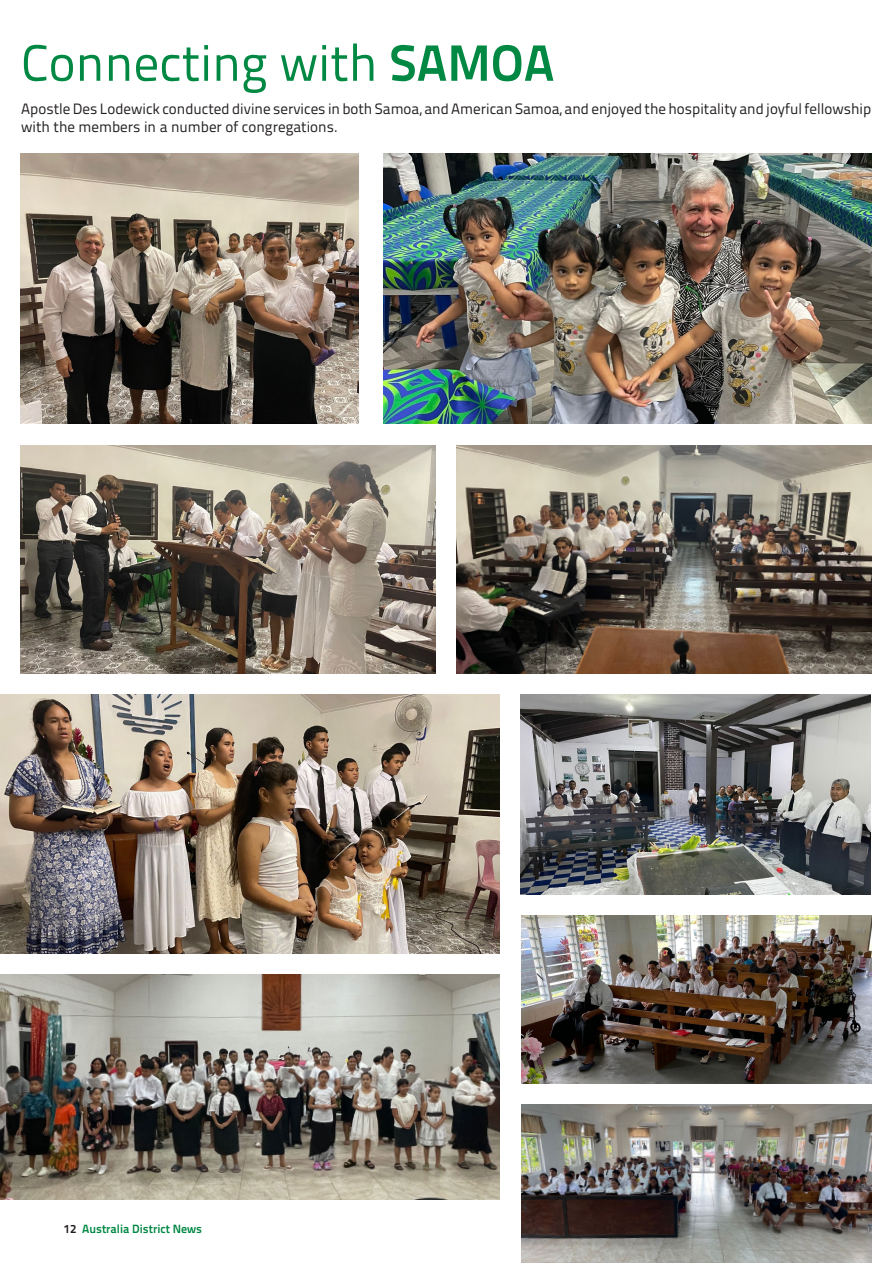
<style>
.page{position:relative;width:893px;height:1263px;background:#fff}
.page>*{position:absolute;margin:0;border:0;box-sizing:border-box;transform-origin:0 0}
.t1{font:51px "Titillium Text 22 L";color:#018843}
.Body_Text{font:15px/18px "Titillium Text 22 L";color:#231f20}
.Label_Left{font:700 12px "Titillium Text 22 L";color:#018843}
.s1{font-weight:700}
.s2{color:#231f20}
</style>
<div class="page">
<img style="left:21px;top:445px;width:414px;height:228px">
<img style="left:383px;top:153px;width:488px;height:271px">
<img style="left:21px;top:153px;width:338px;height:271px">
<img style="left:456px;top:445px;width:415px;height:228px">
<img style="left:0;top:974px;width:500px;height:225px">
<img style="left:521px;top:1104px;width:351px;height:158px">
<img style="left:521px;top:694px;width:350px;height:200px">
<img style="left:0;top:694px;width:500px;height:259px">
<img style="left:521px;top:915px;width:351px;height:168px">
<p class="t1" style="left:21px;top:25px;width:535px">Connecting with <span class="s1">SAMOA</span></p>
<p class="Body_Text" style="left:21px;top:99px;width:851px">Apostle Des Lodewick conducted divine services in both Samoa, and American Samoa, and enjoyed the hospitality and joyful fellowship with the members in a number of congregations.</p>
<p class="Label_Left" style="left:64px;top:1220px;width:140px"><span class="s2">12</span> Australia District News</p>
</div>
